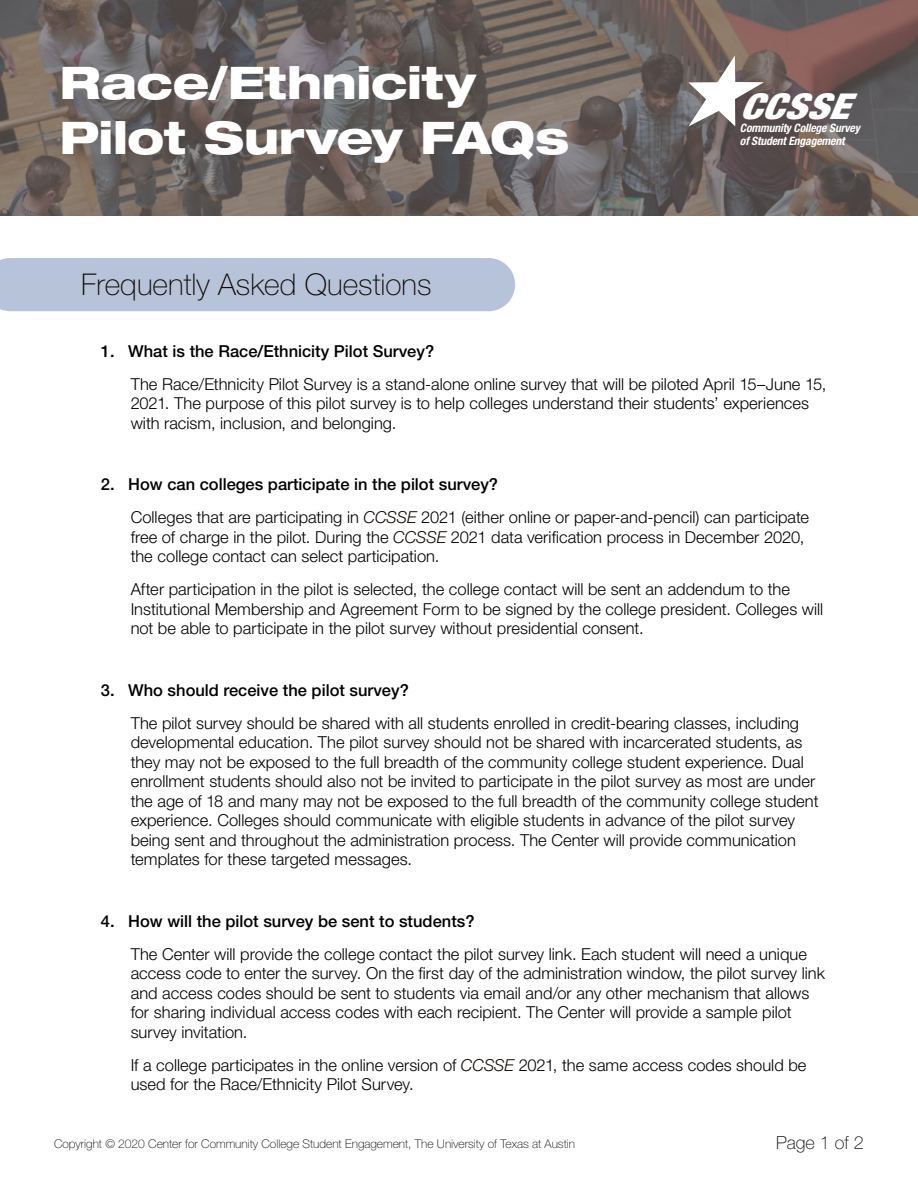
<style>
.page{position:relative;width:918px;height:1188px;background:#fff}
.page>*{position:absolute;margin:0;border:0;box-sizing:border-box;transform-origin:0 0}
.t1{font:800 expanded 45px/55.5px "Helvetica Neue LT Std";letter-spacing:-.01em;color:#fff}
.t2{font:italic 900 condensed 35.7px "Helvetica Neue LT Std";letter-spacing:.01em;color:#fff;scale:1.14 1}
.t3{font:100 30px "Helvetica Neue LT Std";color:#100906}
.t4{font:100 18px "Helvetica Neue LT Std";color:#000}
.t5{font:300 16.5px/19.5px "Helvetica Neue LT Std";color:#000}
.t6{font:500 16.5px "Helvetica Neue LT Std";color:#000}
.t7{font:100 12px "Helvetica Neue LT Std";color:#000}
.t8{font:italic 700 condensed 11.55px/12.6px "Helvetica Neue LT Std";letter-spacing:-.015em;color:#fff}
.s1{font-weight:500}
.s2{font-style:italic;color:#100906}
</style>
<div class="page">
<div style="left:0;top:258px;width:515px;height:53px;background:#b7c3d9"></div>
<svg style="left:0;top:0;width:918px;height:216px;background:#6a605d"></svg>
<svg style="left:688px;top:55px;width:76px;height:71px"></svg>
<h1 class="t1" style="left:59px;top:53px;width:511px">Race/Ethnicity<br>Pilot Survey FAQs</h1>
<h3 class="t3" style="left:81px;top:268px;width:352px">Frequently Asked Questions</h3>
<h2 class="t2" style="left:739px;top:84px;width:97px">CCSSE</h2>
<p class="t8" style="left:740px;top:122px;width:122px">Community College Survey of Student Engagement</p>
<p class="t6" style="left:101px;top:341px;width:335px">1. What is the Race/Ethnicity Pilot Survey?</p>
<p class="t5" style="left:131px;top:374px;width:697px">The Race/Ethnicity Pilot Survey is a stand-alone online survey that will be piloted April 15–June 15,<br>2021. The purpose of this pilot survey is to help colleges understand their students’ experiences with racism, inclusion, and belonging.</p>
<p class="t5" style="left:131px;top:468px;width:680px;line-height:33px;text-indent:-30px"><span class="s1">2. How can colleges participate in the pilot survey?<br></span>Colleges that are participating in <span class="s2">CCSSE</span> 2021 (either online or paper-and-pencil) can participate</p>
<p class="t5" style="left:131px;top:527px;width:675px">free of charge in the pilot. During the <span class="s2">CCSSE</span> 2021 data verification process in December 2020, the college contact can select participation.</p>
<p class="t5" style="left:131px;top:579px;width:694px">After participation in the pilot is selected, the college contact will be sent an addendum to the<br>Institutional Membership and Agreement Form to be signed by the college president. Colleges will not be able to participate in the pilot survey without presidential consent.</p>
<p class="t6" style="left:101px;top:680px;width:309px">3. Who should receive the pilot survey?</p>
<p class="t5" style="left:131px;top:713px;width:689px">The pilot survey should be shared with all students enrolled in credit-bearing classes, including developmental education. The pilot survey should not be shared with incarcerated students, as they may not be exposed to the full breadth of the community college student experience. Dual enrollment students should also not be invited to participate in the pilot survey as most are under the age of 18 and many may not be exposed to the full breadth of the community college student experience. Colleges should communicate with eligible students in advance of the pilot survey being sent and throughout the administration process. The Center will provide communication templates for these targeted messages.</p>
<p class="t6" style="left:101px;top:911px;width:375px">4. How will the pilot survey be sent to students?</p>
<p class="t5" style="left:131px;top:944px;width:696px">The Center will provide the college contact the pilot survey link. Each student will need a unique access code to enter the survey. On the first day of the administration window, the pilot survey link and access codes should be sent to students via email and/or any other mechanism that allows for sharing individual access codes with each recipient. The Center will provide a sample pilot survey invitation.</p>
<p class="t5" style="left:131px;top:1055px;width:677px">If a college participates in the online version of <span class="s2">CCSSE</span> 2021, the same access codes should be used for the Race/Ethnicity Pilot Survey.</p>
<p class="t7" style="left:54px;top:1137px;width:523px">Copyright © 2020 Center for Community College Student Engagement, The University of Texas at Austin</p>
<p class="t4" style="left:776px;top:1132px;width:89px">Page 1 of 2</p>
</div>
